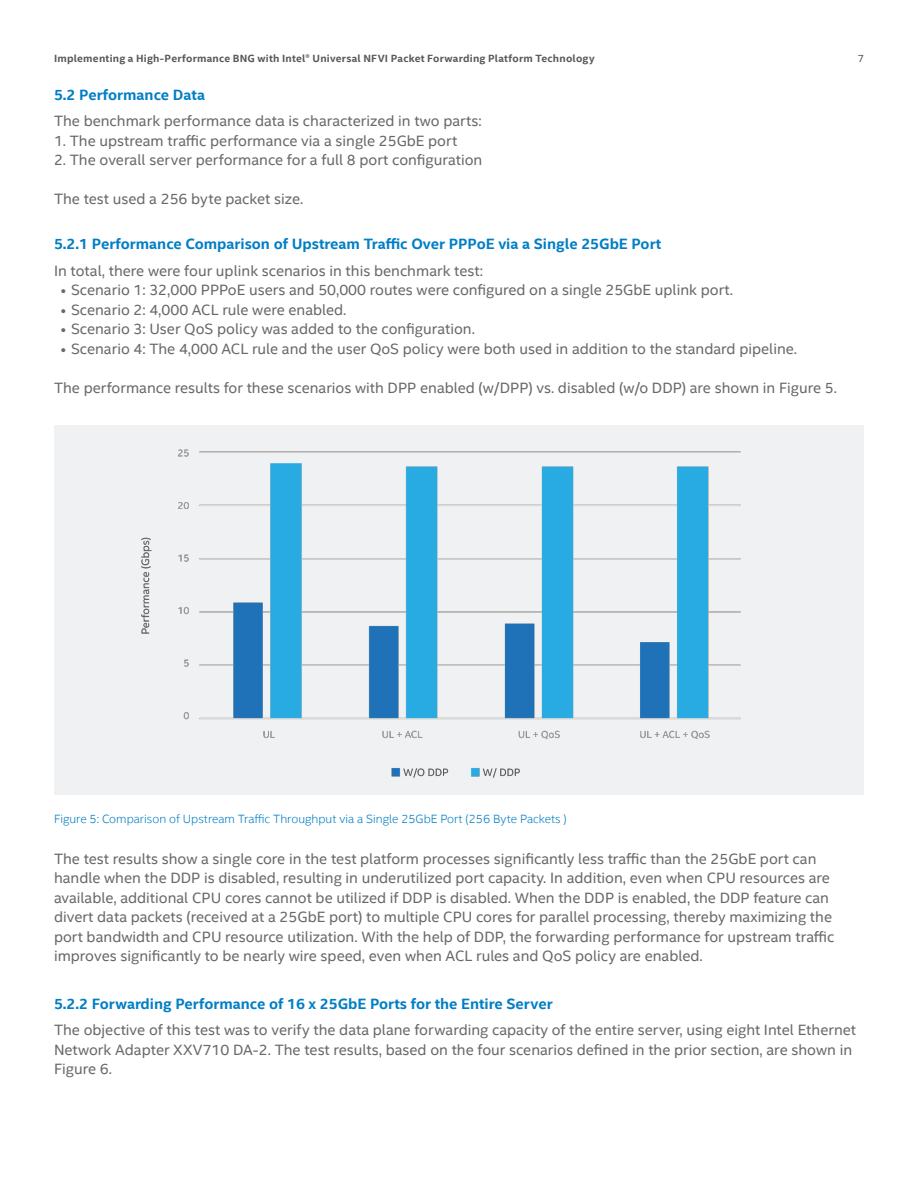
<style>
.page{position:relative;width:918px;height:1188px;background:#fff}
.page>*{position:absolute;margin:0;border:0;box-sizing:border-box;transform-origin:0 0}
.MainCopy___Caption{font:15px/19.5px "Intel Clear";color:#69696c}
.Paragraph_Style_2{font:700 15px "Intel Clear";color:#007ec5}
.MainCopy___Caption-2{font:300 12px "Intel Clear";color:#007ec5}
.t1{font:700 10.5px "Intel Clear";letter-spacing:.02em;color:#57585a}
.t2{font:10.5px "Intel Clear";color:#57585a}
</style>
<div class="page">
<div style="left:54px;top:425px;width:810px;height:370px;background:#f0f1f2"></div>
<img style="left:141px;top:449px;width:600px;height:329px">
<p class="t1" style="left:54px;top:52px;width:542px">Implementing a High-Performance BNG with Intel® Universal NFVI Packet Forwarding Platform Technology</p>
<p class="t2" style="left:858px;top:52px;width:8px">7</p>
<p class="Paragraph_Style_2" style="left:54px;top:86px;width:153px">5.2 Performance Data</p>
<p class="MainCopy___Caption" style="left:54px;top:112px;width:429px">The benchmark performance data is characterized in two parts:</p>
<p class="MainCopy___Caption" style="left:54px;top:131px;width:405px">1. The upstream traffic performance via a single 25GbE port</p>
<p class="MainCopy___Caption" style="left:54px;top:151px;width:430px">2. The overall server performance for a full 8 port configuration</p>
<p class="MainCopy___Caption" style="left:54px;top:190px;width:251px">The test used a 256 byte packet size.</p>
<p class="Paragraph_Style_2" style="left:54px;top:235px;width:609px">5.2.1 Performance Comparison of Upstream Traffic Over PPPoE via a Single 25GbE Port</p>
<p class="MainCopy___Caption" style="left:54px;top:261px;width:431px">In total, there were four uplink scenarios in this benchmark test:</p>
<p class="MainCopy___Caption" style="left:61px;top:280px;width:674px">• Scenario 1: 32,000 PPPoE users and 50,000 routes were configured on a single 25GbE uplink port.</p>
<p class="MainCopy___Caption" style="left:61px;top:300px;width:287px">• Scenario 2: 4,000 ACL rule were enabled.</p>
<p class="MainCopy___Caption" style="left:61px;top:319px;width:416px">• Scenario 3: User QoS policy was added to the configuration.</p>
<p class="MainCopy___Caption" style="left:61px;top:339px;width:738px">• Scenario 4: The 4,000 ACL rule and the user QoS policy were both used in addition to the standard pipeline.</p>
<p class="MainCopy___Caption" style="left:54px;top:378px;width:785px">The performance results for these scenarios with DPP enabled (w/DPP) vs. disabled (w/o DDP) are shown in Figure 5.</p>
<p class="MainCopy___Caption-2" style="left:54px;top:812px;width:514px">Figure 5: Comparison of Upstream Traffic Throughput via a Single 25GbE Port (256 Byte Packets )</p>
<p class="MainCopy___Caption" style="left:54px;top:849px;width:782px">The test results show a single core in the test platform processes significantly less traffic than the 25GbE port can handle when the DDP is disabled, resulting in underutilized port capacity. In addition, even when CPU resources are available, additional CPU cores cannot be utilized if DDP is disabled. When the DDP is enabled, the DDP feature can divert data packets (received at a 25GbE port) to multiple CPU cores for parallel processing, thereby maximizing the port bandwidth and CPU resource utilization. With the help of DDP, the forwarding performance for upstream traffic improves significantly to be nearly wire speed, even when ACL rules and QoS policy are enabled.</p>
<p class="Paragraph_Style_2" style="left:54px;top:995px;width:500px">5.2.2 Forwarding Performance of 16 x 25GbE Ports for the Entire Server</p>
<p class="MainCopy___Caption" style="left:54px;top:1021px;width:804px">The objective of this test was to verify the data plane forwarding capacity of the entire server, using eight Intel Ethernet<br>Network Adapter XXV710 DA-2. The test results, based on the four scenarios defined in the prior section, are shown in<br>Figure 6.</p>
</div>
